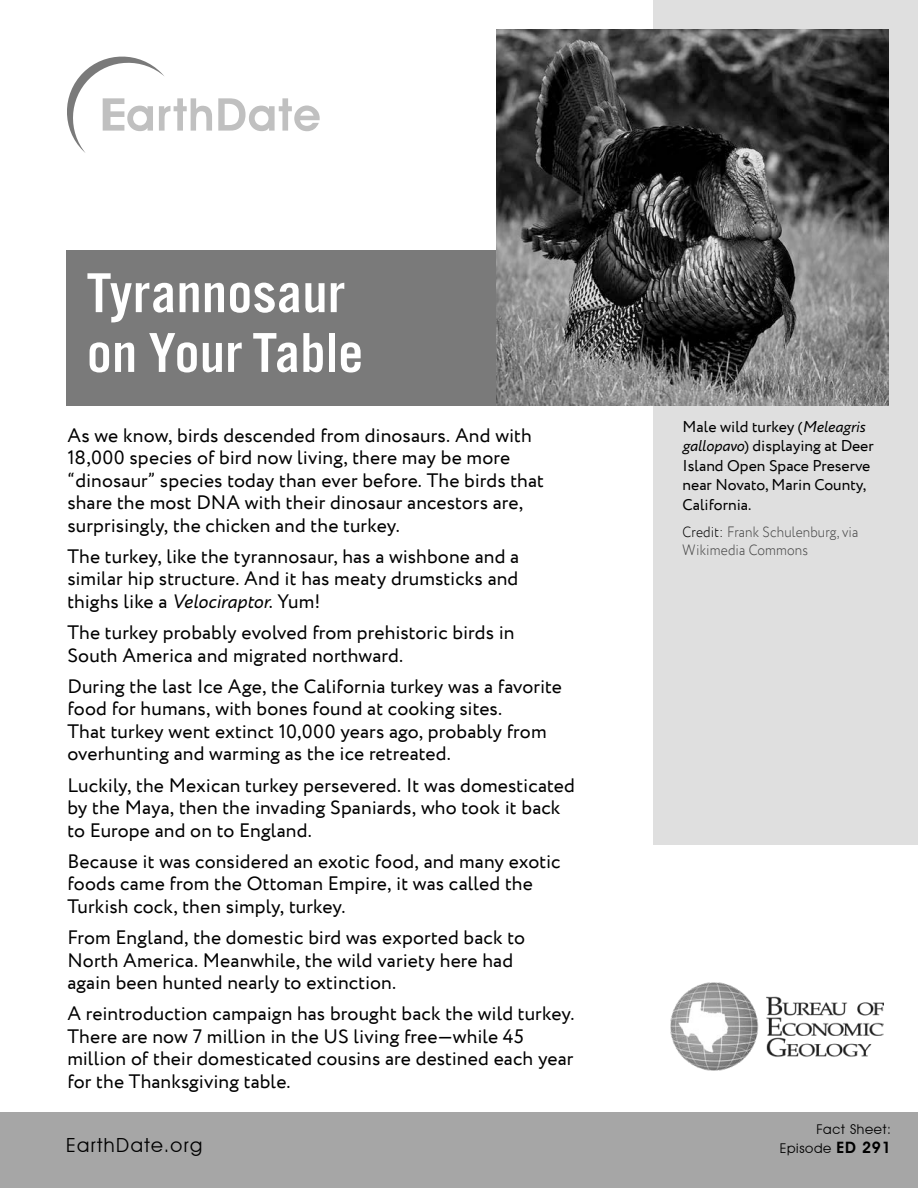
<style>
.page{position:relative;width:918px;height:1188px;background:#fff}
.page>*{position:absolute;margin:0;border:0;box-sizing:border-box;transform-origin:0 0}
.t1{font:58.35px/59.8px "Alternate Got No 3 D";letter-spacing:.01em;color:#fff;scale:1.1 1}
.t2{font:19.5px/22.4px "Circe";letter-spacing:.005em;color:#000}
.t3{font:19.5px "Avant Garde IT Cby BT";letter-spacing:.075em;color:#000}
.t4{font:15.75px/19.5px "Circe";color:#000}
.t5{font:300 15px/18px "Circe";letter-spacing:.01em;color:#474747;scale:.9 1}
.t6{font:13.5px/18.9px "Avant Garde IT Cby BT";letter-spacing:.05em;color:#000;text-align:right}
.s1{font-style:italic}
.s2{color:#000}
.s3{font-weight:600;font-size:15.75px}
</style>
<div class="page">
<div style="left:66px;top:250px;width:587px;height:156px;background:#7a7a7a"></div>
<div style="left:653px;top:0;width:265px;height:845px;background:#dfdfdf"></div>
<svg style="left:67px;top:56px;width:145px;height:97px"></svg>
<svg style="left:218px;top:98px;width:102px;height:33px"></svg>
<img style="left:671px;top:983px;width:213px;height:88px">
<div style="left:0;top:1112px;width:918px;height:76px;background:#a6a6a6"></div>
<img style="left:497px;top:30px;width:392px;height:376px">
<h1 class="t1" style="left:87px;top:263px;width:253px">Tyrannosaur on Your Table</h1>
<p class="t2" style="left:67px;top:425px;width:478px">As we know, birds descended from dinosaurs. And with 18,000 species of bird now living, there may be more “dinosaur” species today than ever before. The birds that share the most DNA with their dinosaur ancestors are, surprisingly, the chicken and the turkey.</p>
<p class="t2" style="left:67px;top:546px;width:453px;text-align:justify">The turkey, like the tyrannosaur, has a wishbone and a similar hip structure. And it has meaty drumsticks and thighs like a <span class="s1">Velociraptor</span>. Yum!</p>
<p class="t2" style="left:67px;top:622px;width:449px">The turkey probably evolved from prehistoric birds in<br>South America and migrated northward.</p>
<p class="t2" style="left:67px;top:676px;width:496px">During the last Ice Age, the California turkey was a favorite food for humans, with bones found at cooking sites.<br>That turkey went extinct 10,000 years ago, probably from overhunting and warming as the ice retreated.</p>
<p class="t2" style="left:67px;top:775px;width:509px">Luckily, the Mexican turkey persevered. It was domesticated by the Maya, then the invading Spaniards, who took it back to Europe and on to England.</p>
<p class="t2" style="left:67px;top:851px;width:495px">Because it was considered an exotic food, and many exotic foods came from the Ottoman Empire, it was called the<br>Turkish cock, then simply, turkey.</p>
<p class="t2" style="left:67px;top:927px;width:459px">From England, the domestic bird was exported back to<br>North America. Meanwhile, the wild variety here had again been hunted nearly to extinction.</p>
<p class="t2" style="left:67px;top:1003px;width:509px">A reintroduction campaign has brought back the wild turkey.<br>There are now 7 million in the US living free—while 45 million of their domesticated cousins are destined each year for the Thanksgiving table.</p>
<p class="t3" style="left:66px;top:1134px;width:138px">EarthDate.org</p>
<p class="t4" style="left:683px;top:417px;width:193px">Male wild turkey (<span class="s1">Meleagris gallopavo</span>) displaying at Deer<br>Island Open Space Preserve near Novato, Marin County,<br>California.</p>
<p class="t5" style="left:683px;top:523px;width:197px"><span class="s2">Credit:</span> Frank Schulenburg, via<br>Wikimedia Commons</p>
<p class="t6" style="left:780px;top:1120px;width:113px">Fact Sheet:<br>Episode <span class="s3">ED 291</span></p>
</div>
